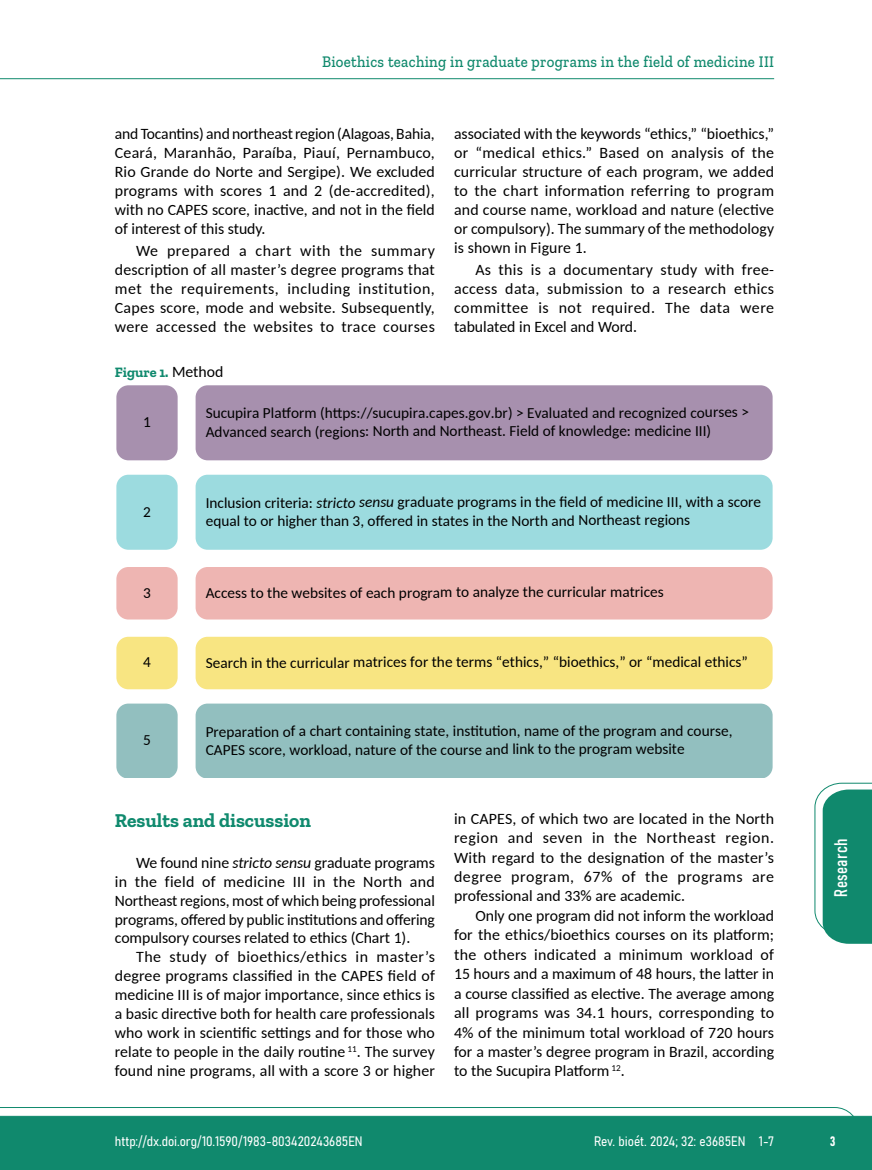
<style>
.page{position:relative;width:872px;height:1170px;background:#fff}
.page>*{position:absolute;margin:0;border:0;box-sizing:border-box;transform-origin:0 0}
.t1{font:700 19.5px "Zilla Slab";color:#108a6e}
.t2{font:18px "Bahnschrift";letter-spacing:.02em;color:#fff}
.t3{font:500 16.5px "Zilla Slab";letter-spacing:.02em;color:#10896d;scale:.9 1}
.t4{font:15.75px/19px "Carlito";letter-spacing:.005em;color:#000;text-align:justify}
.t5{font:15.3px/18.5px "Carlito";letter-spacing:-.005em;color:#000}
.t6{font:700 14.25px "Zilla Slab";color:#108a6e}
.t7{font:13.5px "Bahnschrift";color:#fff}
.s1{font-family:"Carlito";font-weight:400;font-size:15.75px;color:#000}
.s2{font-style:italic}
</style>
<div class="page">
<svg style="left:0;top:1107px;width:859px;height:62px;background:#2e977f"></svg>
<hr style="left:0;top:78px;width:774px;height:1px;background:#10896d">
<div style="left:196px;top:385px;width:576px;height:75px;background:#a790ae;border-radius:12px"></div>
<div style="left:116px;top:385px;width:62px;height:75px;background:#a790ae;border-radius:12px"></div>
<div style="left:196px;top:474px;width:576px;height:75px;background:#9cdbdf;border-radius:12px"></div>
<div style="left:116px;top:474px;width:62px;height:75px;background:#9cdbdf;border-radius:12px"></div>
<div style="left:196px;top:567px;width:576px;height:52px;background:#eeb5b2;border-radius:12px"></div>
<div style="left:116px;top:567px;width:62px;height:52px;background:#eeb5b2;border-radius:12px"></div>
<div style="left:196px;top:636px;width:576px;height:53px;background:#f8e582;border-radius:12px"></div>
<div style="left:116px;top:636px;width:62px;height:53px;background:#f8e582;border-radius:12px"></div>
<div style="left:196px;top:703px;width:576px;height:74px;background:#92bfbf;border-radius:12px"></div>
<div style="left:116px;top:703px;width:62px;height:74px;background:#92bfbf;border-radius:12px"></div>
<svg style="left:814px;top:782px;width:58px;height:161px"></svg>
<p class="t3" style="left:322px;top:53px;width:504px">Bioethics teaching in graduate programs in the field of medicine III</p>
<p class="t4" style="left:115px;top:124px;width:321px">and Tocantins) and northeast region (Alagoas, Bahia, Ceará, Maranhão, Paraíba, Piauí, Pernambuco, Rio Grande do Norte and Sergipe). We excluded programs with scores 1 and 2 (de-accredited), with no CAPES score, inactive, and not in the field of interest of this study.</p>
<p class="t4" style="left:115px;top:240px;width:322px;text-indent:21px">We prepared a chart with the summary description of all master’s degree programs that met the requirements, including institution, Capes score, mode and website. Subsequently, were accessed the websites to trace courses</p>
<p class="t4" style="left:454px;top:124px;width:322px">associated with the keywords “ethics,” “bioethics,” or “medical ethics.” Based on analysis of the curricular structure of each program, we added to the chart information referring to program and course name, workload and nature (elective or compulsory). The summary of the methodology is shown in Figure 1.</p>
<p class="t4" style="left:454px;top:259px;width:321px;text-indent:21px">As this is a documentary study with free&shy;access data, submission to a research ethics committee is not required. The data were tabulated in Excel and Word.</p>
<p class="t6" style="left:115px;top:364px;width:110px">Figure 1. <span class="s1">Method</span></p>
<p class="t5" style="left:206px;top:403px;width:545px">Sucupira Platform (https://sucupira.capes.gov.br) &gt; Evaluated and recognized courses &gt;<br>Advanced search (regions: North and Northeast. Field of knowledge: medicine III)</p>
<p class="t5" style="left:143px;top:412px;width:9px">1</p>
<p class="t5" style="left:143px;top:501px;width:9px">2</p>
<p class="t5" style="left:206px;top:492px;width:557px">Inclusion criteria: <span class="s2">stricto sensu</span> graduate programs in the field of medicine III, with a score equal to or higher than 3, offered in states in the North and Northeast regions</p>
<p class="t5" style="left:143px;top:582px;width:9px">3</p>
<p class="t5" style="left:206px;top:582px;width:460px">Access to the websites of each program to analyze the curricular matrices</p>
<p class="t5" style="left:143px;top:652px;width:9px">4</p>
<p class="t5" style="left:206px;top:652px;width:544px">Search in the curricular matrices for the terms “ethics,” “bioethics,” or “medical ethics”</p>
<p class="t5" style="left:143px;top:730px;width:9px">5</p>
<p class="t5" style="left:206px;top:721px;width:528px">Preparation of a chart containing state, institution, name of the program and course,<br>CAPES score, workload, nature of the course and link to the program website</p>
<p class="t1" style="left:115px;top:809px;width:198px">Results and discussion</p>
<p class="t4" style="left:115px;top:852px;width:321px;text-indent:21px">We found nine <span class="s2">stricto sensu</span> graduate programs in the field of medicine III in the North and Northeast regions, most of which being professional programs, offered by public institutions and offering compulsory courses related to ethics (Chart 1).</p>
<p class="t4" style="left:115px;top:946px;width:321px;text-indent:21px">The study of bioethics/ethics in master’s degree programs classified in the CAPES field of medicine III is of major importance, since ethics is a basic directive both for health care professionals who work in scientific settings and for those who relate to people in the daily routine <sup>11</sup>. The survey found nine programs, all with a score 3 or higher</p>
<p class="t4" style="left:454px;top:808px;width:321px;line-height:19.5px">in CAPES, of which two are located in the North region and seven in the Northeast region.<br>With regard to the designation of the master’s degree program, 67% of the programs are professional and 33% are academic.</p>
<p class="t4" style="left:454px;top:905px;width:321px;line-height:19.5px;text-indent:21px">Only one program did not inform the workload for the ethics/bioethics courses on its platform; the others indicated a minimum workload of 15 hours and a maximum of 48 hours, the latter in a course classified as elective. The average among all programs was 34.1 hours, corresponding to 4% of the minimum total workload of 720 hours for a master’s degree program in Brazil, according to the Sucupira Platform <sup>12</sup>.</p>
<p class="t2" style="left:827px;top:896px;width:59px;rotate:-90deg">Research</p>
<p class="t7" style="left:115px;top:1131px;width:249px">http://dx.doi.org/10.1590/1983-803420243685EN</p>
<p class="t7" style="left:594px;top:1131px;width:181px">Rev. bioét. 2024; 32: e3685EN 1-7</p>
<p class="t7" style="left:830px;top:1130px;width:7px">3</p>
</div>
